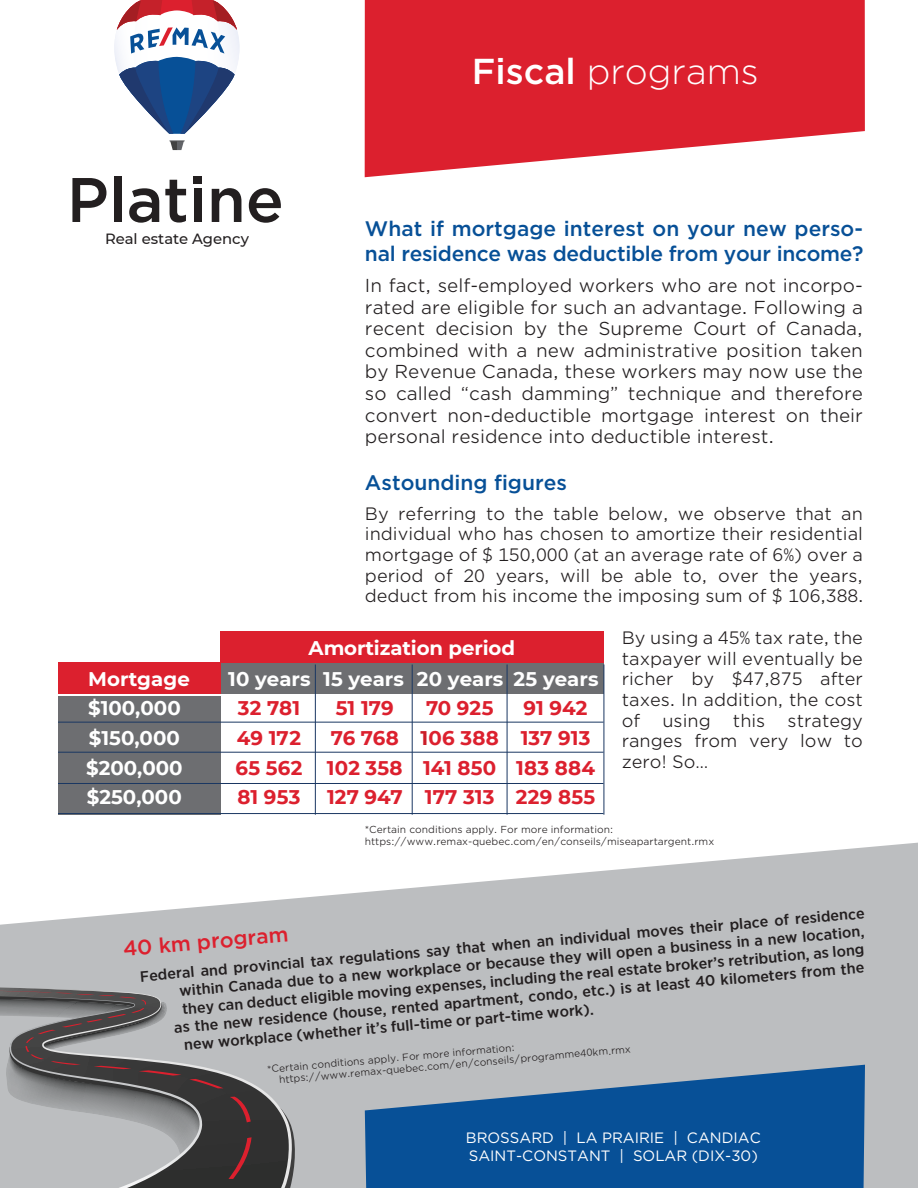
<style>
.page{position:relative;width:918px;height:1188px;background:#fff}
.page>*{position:absolute;margin:0;border:0;box-sizing:border-box;transform-origin:0 0}
.t1{font:300 36px "Gotham";color:#fff}
.t2{font:500 21px/25.2px "Gotham";color:#075097}
.t3{font:500 21px "Gotham";color:#dc202e}
.t4{font:700 19.8px/29.7px "Montserrat";letter-spacing:.01em;color:#dc202e;text-align:center}
.t5{font:700 19.8px/29.7px "Montserrat";color:#fff}
.t6{font:18px/21.6px "Gotham Office";color:#231f20;text-align:justify}
.t7{font:17.25px/20.7px "Gotham Office";color:#231f20;text-align:justify}
.t8{font:500 15px "Gotham Narrow";color:#231f20;scale:1.1 1}
.t9{font:15px/18px "Gotham";color:#fff}
.t10{font:500 14.85px "Montserrat";color:#231f20}
.t11{font:9.75px/11.7px "Gotham Office";color:#231f20}
.s1{font-weight:500}
.s2{color:#cb1d28}
</style>
<div class="page">
<svg style="left:0;top:843px;width:918px;height:345px;fill:#bcbec0"></svg>
<svg style="left:365px;top:1065px;width:500px;height:123px;background:#29649e"></svg>
<svg style="left:365px;top:0;width:500px;height:177px;background:#e03c48"></svg>
<svg style="left:0;top:987px;width:292px;height:201px;background:#8a8c8d"></svg>
<svg style="left:0;top:991px;width:252px;height:197px;background:#8a898a"></svg>
<svg style="left:114px;top:0;width:126px;height:151px"></svg>
<div style="left:194px;top:177px;width:8px;height:7px;background:#231f20"></div>
<svg style="left:249px;top:188px;width:32px;height:35px"></svg>
<div style="left:194px;top:189px;width:8px;height:33px;background:#231f20"></div>
<svg style="left:129px;top:188px;width:30px;height:35px"></svg>
<svg style="left:212px;top:188px;width:29px;height:34px"></svg>
<div style="left:114px;top:176px;width:8px;height:46px;background:#231f20"></div>
<svg style="left:165px;top:180px;width:21px;height:43px"></svg>
<svg style="left:72px;top:178px;width:34px;height:44px"></svg>
<div style="left:58px;top:663px;width:162px;height:31px;background:#dc202e"></div>
<div style="left:58px;top:696px;width:162px;height:119px;background:#6d6e71"></div>
<div style="left:221px;top:663px;width:383px;height:31px;background:#6d6e71"></div>
<hr style="left:58px;top:722px;width:546px;height:1px;background:#1a3762">
<hr style="left:58px;top:752px;width:546px;height:1px;background:#1a3762">
<hr style="left:58px;top:783px;width:546px;height:1px;background:#1a3762">
<hr style="left:58px;top:813px;width:546px;height:1px;background:#1a3762">
<hr style="left:412px;top:664px;width:1px;height:151px;background:#1a3762">
<hr style="left:315px;top:664px;width:1px;height:151px;background:#1a3762">
<hr style="left:507px;top:664px;width:1px;height:151px;background:#1a3762">
<hr style="left:604px;top:664px;width:1px;height:151px;background:#1a3762">
<div style="left:220px;top:631px;width:384px;height:32px;background:#dc202e"></div>
<h1 class="t1" style="left:472px;top:48px;width:288px"><span class="s1">Fiscal</span> programs</h1>
<h2 class="t2" style="left:365px;top:216px;width:500px">What if mortgage interest on your new perso&shy;nal residence was deductible from your income?</h2>
<p class="t6" style="left:365px;top:274px;width:500px">In fact, self-employed workers who are not incorpo&shy;rated are eligible for such an advantage. Following a recent decision by the Supreme Court of Canada, combined with a new administrative position taken by Revenue Canada, these workers may now use the so called “cash damming” technique and therefore convert non-deductible mortgage interest on their personal residence into deductible interest.</p>
<h2 class="t2" style="left:365px;top:470px;width:203px">Astounding figures</h2>
<p class="t7" style="left:365px;top:503px;width:500px">By referring to the table below, we observe that an individual who has chosen to amortize their residential mortgage of $ 150,000 (at an average rate of 6%) over a period of 20 years, will be able to, over the years, deduct from his income the imposing sum of $ 106,388.</p>
<p class="t7" style="left:622px;top:627px;width:243px">By using a 45% tax rate, the taxpayer will eventually be richer by $47,875 after taxes. In addition, the cost of</p>
<p class="t10" style="left:105px;top:228px;width:145px">Real estate Agency</p>
<h3 class="t5" style="left:309px;top:632px;width:208px">Amortization period</h3>
<h3 class="t5" style="left:86px;top:663px;width:105px">Mortgage $100,000 $150,000 $200,000 $250,000</h3>
<h3 class="t5" style="left:228px;top:663px;width:84px">10 years</h3>
<h3 class="t5" style="left:417px;top:663px;width:88px">20 years</h3>
<h3 class="t4" style="left:421px;top:693px;width:80px;text-align:left">70 925<br><span class="s2">1</span>06 388<br>141 850<br>177 313</h3>
<h3 class="t5" style="left:514px;top:663px;width:86px">25 years</h3>
<h3 class="t4" style="left:516px;top:693px;width:81px">91 942<br>137 913<br>183 884<br>229 855</h3>
<h3 class="t5" style="left:323px;top:663px;width:82px">15 years</h3>
<h3 class="t4" style="left:327px;top:693px;width:77px">51 179<br>76 768<br>102 358<br>127 947</h3>
<h3 class="t4" style="left:236px;top:693px;width:68px;text-align:justify">32 781<br>49 172<br>65 562<br>81 953</h3>
<p class="t7" style="left:662px;top:710px;width:50px">using</p>
<p class="t7" style="left:733px;top:710px;width:34px">this</p>
<p class="t7" style="left:622px;top:710px;width:243px;text-indent:166px">strategy ranges from very low to zero! So…</p>
<p class="t11" style="left:365px;top:824px;width:351px">*Certain conditions apply. For more information: https://www.remax-quebec.com/en/conseils/miseapartargent.rmx</p>
<p class="t8" style="left:139px;top:967px;width:663px;rotate:-5deg">Federal and provincial tax regulations say that when an individual moves their place of residence</p>
<p class="t8" style="left:178px;top:982px;width:627px;rotate:-5deg">within Canada due to a new workplace or because they will open a business in a new location,</p>
<h2 class="t3" style="left:122px;top:935px;width:167px;rotate:-5deg">40 km program</h2>
<p class="t8" style="left:181px;top:999px;width:624px;rotate:-5deg">they can deduct eligible moving expenses, including the real estate broker’s retribution, as long</p>
<p class="t8" style="left:173px;top:1018px;width:631px;rotate:-5deg">as the new residence (house, rented apartment, condo, etc.) is at least 40 kilometers from the</p>
<p class="t8" style="left:183px;top:1035px;width:375px;rotate:-5deg">new workplace (whether it’s full-time or part-time work).</p>
<p class="t11" style="left:278px;top:1062px;width:355px;text-indent:-11px;rotate:-5deg">*Certain conditions apply. For more information: https://www.remax-quebec.com/en/conseils/programme40km.rmx</p>
<p class="t9" style="left:466px;top:1129px;width:296px">BROSSARD | LA PRAIRIE | CANDIAC<br>SAINT-CONSTANT | SOLAR (DIX-30)</p>
</div>
